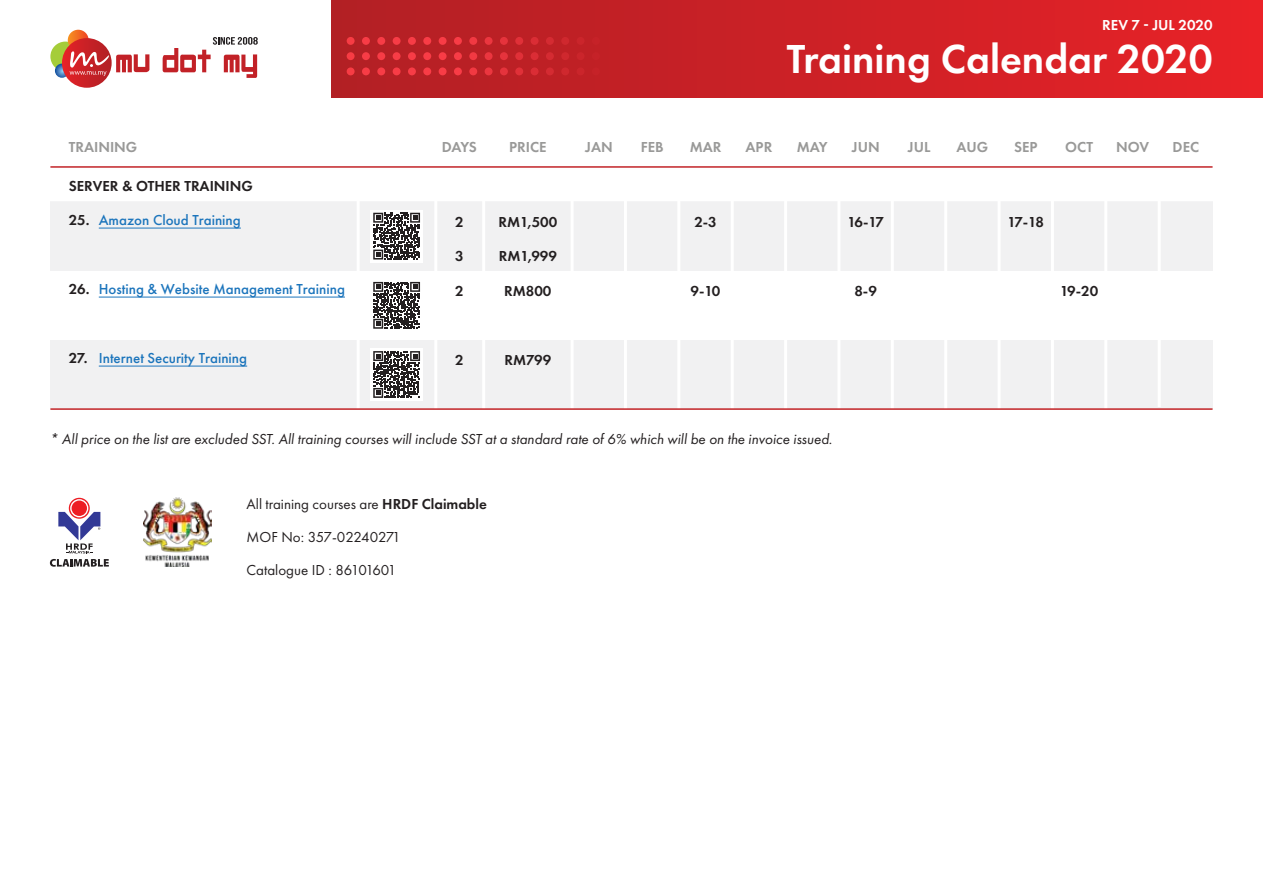
<style>
.page{position:relative;width:1263px;height:893px;background:#fff}
.page>*{position:absolute;margin:0;border:0;box-sizing:border-box;transform-origin:0 0}
.t1{font:600 42px "Futura PT";color:#fff}
.t2{font:italic 15px "Futura PT";color:#231f20}
.t3{font:600 15px "Futura PT";color:#231f20}
.t4{font:500 15px "Futura PT";color:#1c75bc}
.t5{font:15px "Futura PT";color:#231f20}
.t6{font:600 15px "Futura PT";color:#999998}
.t7{font:15px "Futura PT";letter-spacing:-.02em;color:#231f20}
.t8{font:600 15px "Futura PT";color:#fff}
.s1{font-weight:600}
</style>
<div class="page">
<div style="left:50px;top:374px;width:1162px;height:35px;background:#f1f1f2"></div>
<div style="left:50px;top:340px;width:1162px;height:34px;background:#f1f1f2"></div>
<div style="left:50px;top:236px;width:1162px;height:35px;background:#f1f1f2"></div>
<div style="left:50px;top:202px;width:1162px;height:34px;background:#f1f1f2"></div>
<hr style="left:50px;top:166px;width:1162px;height:2px;background:#c22327">
<hr style="left:99px;top:228px;width:142px;height:1px;background:#1c75bc">
<hr style="left:99px;top:297px;width:246px;height:1px;background:#1c75bc">
<hr style="left:99px;top:366px;width:148px;height:1px;background:#1c75bc">
<hr style="left:624px;top:200px;width:3px;height:209px;background:#fff">
<hr style="left:677px;top:200px;width:3px;height:209px;background:#fff">
<hr style="left:731px;top:200px;width:3px;height:209px;background:#fff">
<hr style="left:784px;top:200px;width:3px;height:209px;background:#fff">
<hr style="left:837px;top:200px;width:3px;height:209px;background:#fff">
<hr style="left:891px;top:200px;width:3px;height:209px;background:#fff">
<hr style="left:944px;top:200px;width:3px;height:209px;background:#fff">
<hr style="left:997px;top:200px;width:3px;height:209px;background:#fff">
<hr style="left:1051px;top:200px;width:3px;height:209px;background:#fff">
<hr style="left:1104px;top:200px;width:3px;height:209px;background:#fff">
<hr style="left:1158px;top:200px;width:3px;height:207px;background:#fff">
<hr style="left:571px;top:200px;width:3px;height:209px;background:#fff">
<hr style="left:482px;top:200px;width:3px;height:209px;background:#fff">
<hr style="left:357px;top:200px;width:3px;height:209px;background:#fff">
<hr style="left:434px;top:200px;width:3px;height:209px;background:#fff">
<div style="left:331px;top:0;width:932px;height:98px;background:linear-gradient(to right,#b12025,#e72227)"></div>
<div style="left:546px;top:67px;width:8px;height:8px;background:#d42b32;border-radius:50%"></div>
<div style="left:531px;top:67px;width:7px;height:8px;background:#da2d35;border-radius:50%"></div>
<div style="left:515px;top:67px;width:8px;height:8px;background:#e03038;border-radius:50%"></div>
<div style="left:500px;top:67px;width:8px;height:8px;background:#e5333c;border-radius:50%"></div>
<div style="left:485px;top:67px;width:7px;height:8px;background:#eb363f;border-radius:50%"></div>
<div style="left:469px;top:67px;width:8px;height:8px;background:#f13942;border-radius:50%"></div>
<div style="left:454px;top:67px;width:8px;height:8px;background:#f83c46;border-radius:50%"></div>
<div style="left:439px;top:67px;width:8px;height:8px;background:#f83c46;border-radius:50%"></div>
<div style="left:423px;top:67px;width:8px;height:8px;background:#f83c46;border-radius:50%"></div>
<div style="left:408px;top:67px;width:8px;height:8px;background:#f73c46;border-radius:50%"></div>
<div style="left:393px;top:67px;width:8px;height:8px;background:#f73c46;border-radius:50%"></div>
<div style="left:377px;top:67px;width:8px;height:8px;background:#f73c46;border-radius:50%"></div>
<div style="left:362px;top:67px;width:8px;height:8px;background:#f73c46;border-radius:50%"></div>
<div style="left:347px;top:67px;width:8px;height:8px;background:#f73c44;border-radius:50%"></div>
<div style="left:546px;top:52px;width:8px;height:8px;background:#d42b32;border-radius:50%"></div>
<div style="left:531px;top:52px;width:7px;height:8px;background:#da2d35;border-radius:50%"></div>
<div style="left:515px;top:52px;width:8px;height:8px;background:#e03038;border-radius:50%"></div>
<div style="left:500px;top:52px;width:8px;height:8px;background:#e5333c;border-radius:50%"></div>
<div style="left:485px;top:52px;width:7px;height:8px;background:#eb363f;border-radius:50%"></div>
<div style="left:469px;top:52px;width:8px;height:8px;background:#f13942;border-radius:50%"></div>
<div style="left:454px;top:52px;width:8px;height:8px;background:#f83c46;border-radius:50%"></div>
<div style="left:439px;top:52px;width:8px;height:8px;background:#f83c46;border-radius:50%"></div>
<div style="left:423px;top:52px;width:8px;height:8px;background:#f83c46;border-radius:50%"></div>
<div style="left:408px;top:52px;width:8px;height:8px;background:#f73c46;border-radius:50%"></div>
<div style="left:393px;top:52px;width:8px;height:8px;background:#f73c46;border-radius:50%"></div>
<div style="left:377px;top:52px;width:8px;height:8px;background:#f73c46;border-radius:50%"></div>
<div style="left:362px;top:52px;width:8px;height:8px;background:#f73c46;border-radius:50%"></div>
<div style="left:347px;top:52px;width:8px;height:8px;background:#f73c44;border-radius:50%"></div>
<div style="left:546px;top:37px;width:8px;height:8px;background:#d42b32;border-radius:50%"></div>
<div style="left:531px;top:37px;width:7px;height:8px;background:#da2d35;border-radius:50%"></div>
<div style="left:561px;top:67px;width:8px;height:8px;background:#cf282e;border-radius:50%"></div>
<div style="left:561px;top:52px;width:8px;height:8px;background:#cf282e;border-radius:50%"></div>
<div style="left:561px;top:37px;width:8px;height:8px;background:#cf282e;border-radius:50%"></div>
<div style="left:577px;top:67px;width:7px;height:8px;background:#cb252b;border-radius:50%"></div>
<div style="left:577px;top:52px;width:7px;height:8px;background:#cb252b;border-radius:50%"></div>
<div style="left:577px;top:37px;width:7px;height:8px;background:#cb252b;border-radius:50%"></div>
<div style="left:592px;top:67px;width:8px;height:8px;background:#c62228;border-radius:50%"></div>
<div style="left:592px;top:52px;width:8px;height:8px;background:#c62228;border-radius:50%"></div>
<div style="left:592px;top:37px;width:8px;height:8px;background:#c62228;border-radius:50%"></div>
<div style="left:515px;top:37px;width:8px;height:8px;background:#e03038;border-radius:50%"></div>
<div style="left:500px;top:37px;width:8px;height:8px;background:#e5333c;border-radius:50%"></div>
<div style="left:485px;top:37px;width:7px;height:8px;background:#eb363f;border-radius:50%"></div>
<div style="left:469px;top:37px;width:8px;height:8px;background:#f13942;border-radius:50%"></div>
<div style="left:454px;top:37px;width:8px;height:8px;background:#f83c46;border-radius:50%"></div>
<div style="left:439px;top:37px;width:8px;height:8px;background:#f83c46;border-radius:50%"></div>
<div style="left:423px;top:37px;width:8px;height:8px;background:#f83c46;border-radius:50%"></div>
<div style="left:408px;top:37px;width:8px;height:8px;background:#f73c46;border-radius:50%"></div>
<div style="left:393px;top:37px;width:8px;height:8px;background:#f73c46;border-radius:50%"></div>
<div style="left:377px;top:37px;width:8px;height:8px;background:#f73c46;border-radius:50%"></div>
<div style="left:362px;top:37px;width:8px;height:8px;background:#f73c46;border-radius:50%"></div>
<div style="left:347px;top:37px;width:8px;height:8px;background:#f73c44;border-radius:50%"></div>
<div style="left:50px;top:42px;width:30px;height:29px;background:#a5cd39;border-radius:50%"></div>
<svg style="left:68px;top:30px;width:21px;height:21px"></svg>
<svg style="left:55px;top:64px;width:14px;height:14px"></svg>
<svg style="left:62px;top:38px;width:50px;height:50px"></svg>
<svg style="left:70px;top:51px;width:39px;height:25px"></svg>
<svg style="left:116px;top:54px;width:33px;height:18px"></svg>
<svg style="left:163px;top:37px;width:95px;height:41px"></svg>
<svg style="left:50px;top:559px;width:59px;height:8px"></svg>
<svg style="left:58px;top:498px;width:42px;height:55px"></svg>
<img style="left:143px;top:498px;width:69px;height:69px">
<hr style="left:50px;top:408px;width:1162px;height:2px;background:#c22327">
<div style="left:370px;top:210px;width:53px;height:52px;background:#fff"></div>
<svg style="left:373px;top:213px;width:47px;height:47px"></svg>
<svg style="left:373px;top:282px;width:47px;height:47px"></svg>
<div style="left:370px;top:348px;width:53px;height:53px;background:#fff"></div>
<svg style="left:373px;top:351px;width:47px;height:47px"></svg>
<p class="t8" style="left:1102px;top:15px;width:112px">REV 7 JUL 2020</p>
<h1 class="t1" style="left:787px;top:32px;width:427px">Training Calendar 2020</h1>
<p class="t6" style="left:69px;top:138px;width:70px">TRAINING</p>
<p class="t6" style="left:1065px;top:138px;width:29px">OCT</p>
<p class="t6" style="left:1116px;top:138px;width:35px">NOV</p>
<p class="t6" style="left:1172px;top:138px;width:28px">DEC</p>
<p class="t3" style="left:69px;top:176px;width:186px">SERVER &amp; OTHER TRAINING</p>
<p class="t4" style="left:99px;top:211px;width:144px">Amazon Cloud Training</p>
<p class="t6" style="left:442px;top:138px;width:37px">DAYS</p>
<p class="t6" style="left:509px;top:138px;width:39px">PRICE</p>
<p class="t6" style="left:585px;top:138px;width:29px">JAN</p>
<p class="t6" style="left:641px;top:138px;width:24px">FEB</p>
<p class="t6" style="left:852px;top:138px;width:29px">JUN</p>
<p class="t6" style="left:908px;top:138px;width:24px">JUL</p>
<p class="t6" style="left:957px;top:138px;width:33px">AUG</p>
<p class="t6" style="left:1014px;top:138px;width:25px">SEP</p>
<p class="t6" style="left:690px;top:138px;width:33px">MAR</p>
<p class="t6" style="left:745px;top:138px;width:28px">APR</p>
<p class="t6" style="left:797px;top:138px;width:32px">MAY</p>
<p class="t3" style="left:69px;top:211px;width:22px">25.</p>
<p class="t3" style="left:847px;top:212px;width:38px">16-17</p>
<p class="t3" style="left:455px;top:212px;width:10px">2</p>
<p class="t3" style="left:455px;top:247px;width:10px">3</p>
<p class="t3" style="left:455px;top:281px;width:10px">2</p>
<p class="t3" style="left:498px;top:212px;width:60px">RM1,500</p>
<p class="t3" style="left:499px;top:247px;width:60px">RM1,999</p>
<p class="t3" style="left:504px;top:281px;width:49px">RM800</p>
<p class="t3" style="left:694px;top:212px;width:24px">2-3</p>
<p class="t3" style="left:1007px;top:212px;width:38px">17-18</p>
<p class="t4" style="left:99px;top:280px;width:248px">Hosting &amp; Website Management Training</p>
<p class="t3" style="left:69px;top:280px;width:22px">26.</p>
<p class="t3" style="left:691px;top:281px;width:31px">9-10</p>
<p class="t3" style="left:854px;top:281px;width:24px">8-9</p>
<p class="t3" style="left:1060px;top:281px;width:40px">19-20</p>
<p class="t3" style="left:69px;top:349px;width:20px">27.</p>
<p class="t4" style="left:99px;top:349px;width:150px">Internet Security Training</p>
<p class="t3" style="left:455px;top:350px;width:10px">2</p>
<p class="t3" style="left:504px;top:350px;width:48px">RM799</p>
<p class="t2" style="left:50px;top:431px;width:784px">* All price on the list are excluded SST. All training courses will include SST at a standard rate of 6% which will be on the invoice issued.</p>
<p class="t5" style="left:247px;top:495px;width:242px">All training courses are <span class="s1">HRDF Claimable</span></p>
<p class="t7" style="left:247px;top:528px;width:156px">MOF No: 357-02240271</p>
<p class="t5" style="left:247px;top:561px;width:151px">Catalogue ID : 86101601</p>
</div>
